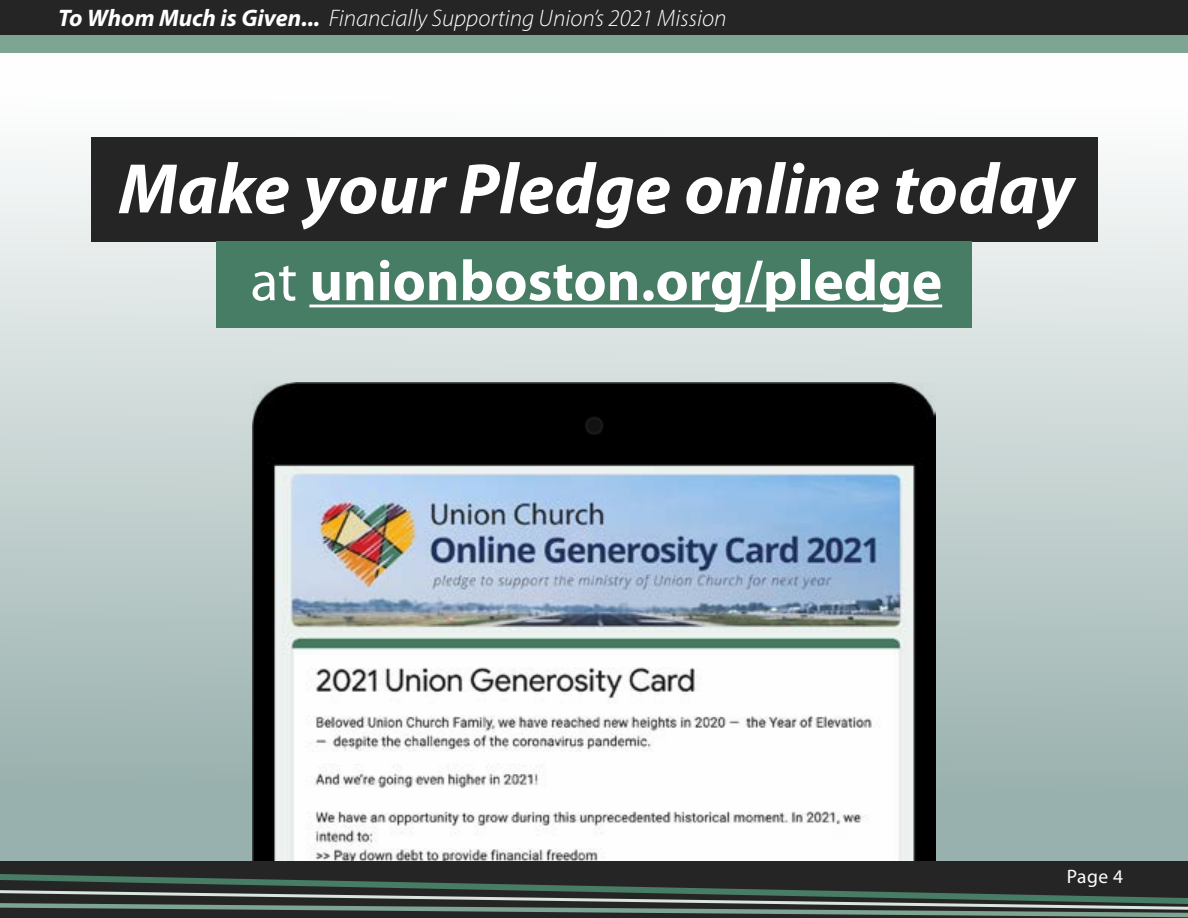
<style>
.page{position:relative;width:1188px;height:918px;background:#fff}
.page>*{position:absolute;margin:0;border:0;box-sizing:border-box;transform-origin:0 0}
.t1{font:italic 700 72px "Myriad Pro";color:#fff}
.t2{font:700 57.6px "Myriad Pro";color:#fff}
.t3{font:italic 300 24px "Myriad Pro";color:#fff}
.t4{font:19.5px "Myriad Pro";color:#fff}
.s1{font-weight:700}
.s2{font-weight:400}
</style>
<div class="page">
<div style="left:0;top:861px;width:1188px;height:57px;background:#252525"></div>
<div style="left:0;top:35px;width:1188px;height:18px;background:#7ea494"></div>
<div style="left:0;top:0;width:1188px;height:35px;background:#252525"></div>
<svg style="left:0;top:874px;width:736px;height:15px"></svg>
<svg style="left:0;top:889px;width:1188px;height:29px"></svg>
<div style="left:0;top:50px;width:1188px;height:811px;background:linear-gradient(to bottom,#fff,#91aba7)"></div>
<div style="left:91px;top:137px;width:1007px;height:104px;background:#252525"></div>
<div style="left:216px;top:241px;width:756px;height:86px;background:#477c65"></div>
<hr style="left:309px;top:305px;width:633px;height:2px;background:#fff">
<img style="left:253px;top:382px;width:682px;height:479px">
<p class="t3" style="left:58px;top:3px;width:670px"><span class="s1">To Whom Much is Given...</span> Financially Supporting Union’s 2021 Mission</p>
<h1 class="t1" style="left:118px;top:142px;width:957px">Make your Pledge online today</h1>
<h2 class="t2" style="left:251px;top:243px;width:693px"><span class="s2">at</span> unionboston.org/pledge</h2>
<p class="t4" style="left:1067px;top:865px;width:58px">Page 4</p>
</div>
